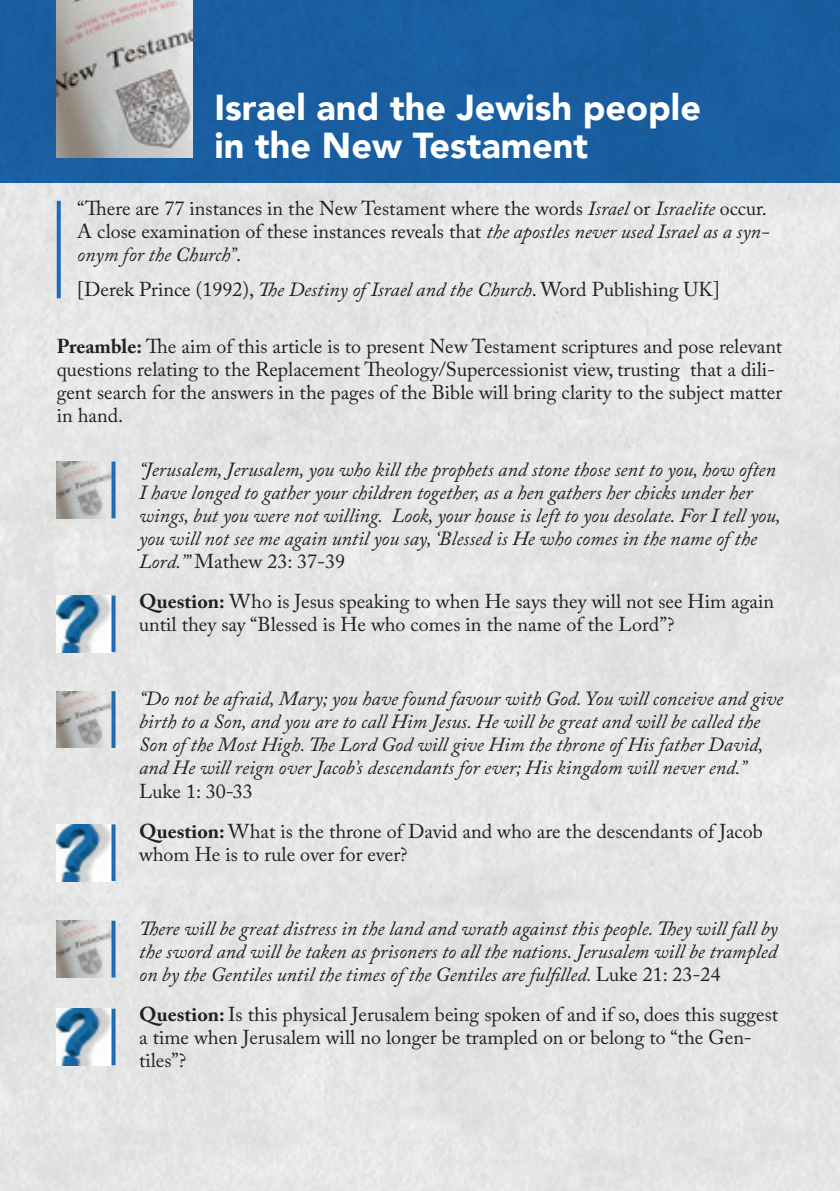
<style>
.page{position:relative;width:840px;height:1191px;background:#fff}
.page>*{position:absolute;margin:0;border:0;box-sizing:border-box;transform-origin:0 0}
.t1{font:900 36px/37.2px "Avenir";color:#fff}
.t2{font:20px/23px "Adobe Caslon Pro";color:#231f20}
.t3{font:italic 20px/23px "Adobe Caslon Pro";color:#231f20}
.s1{font-style:italic}
.s2{font-weight:700}
.s3{font-style:normal}
</style>
<div class="page">
<div style="left:0;top:182px;width:839px;height:1009px;background:#e4e5e4"></div>
<div style="left:0;top:0;width:839px;height:182px;background:#195ea1"></div>
<img style="left:57px;top:461px;width:54px;height:57px">
<img style="left:57px;top:691px;width:54px;height:57px">
<img style="left:57px;top:920px;width:54px;height:57px">
<img style="left:57px;top:595px;width:54px;height:57px">
<img style="left:57px;top:824px;width:54px;height:57px">
<img style="left:57px;top:1008px;width:54px;height:57px">
<svg style="left:57px;top:201px;width:4px;height:97px"></svg>
<svg style="left:111px;top:461px;width:4px;height:57px"></svg>
<svg style="left:111px;top:595px;width:4px;height:57px"></svg>
<svg style="left:111px;top:691px;width:4px;height:57px"></svg>
<svg style="left:111px;top:824px;width:4px;height:57px"></svg>
<svg style="left:111px;top:920px;width:4px;height:57px"></svg>
<svg style="left:111px;top:1008px;width:4px;height:57px"></svg>
<img style="left:57px;top:0;width:136px;height:158px">
<h1 class="t1" style="left:214px;top:88px;width:487px">Israel and the Jewish people in the New Testament</h1>
<p class="t2" style="left:77px;top:197px;width:693px;text-align:justify">“There are 77 instances in the New Testament where the words <span class="s1">Israel</span> or <span class="s1">Israelite</span> occur.<br>A close examination of these instances reveals that <span class="s1">the apostles never used Israel as a syn&shy;onym for the Church”</span>.</p>
<p class="t2" style="left:77px;top:277px;width:643px">[Derek Prince (1992), <span class="s1">The Destiny of Israel and the Church</span>. Word Publishing UK]</p>
<p class="t2" style="left:57px;top:334px;width:726px"><span class="s2">Preamble:</span> The aim of this article is to present New Testament scriptures and pose relevant questions relating to the Replacement Theology/Supercessionist view, trusting that a dili&shy;gent search for the answers in the pages of the Bible will bring clarity to the subject matter in hand.</p>
<p class="t3" style="left:139px;top:458px;width:643px">“Jerusalem, Jerusalem, you who kill the prophets and stone those sent to you, how often I have longed to gather your children together, as a hen gathers her chicks under her wings, but you were not willing. Look, your house is left to you desolate. For I tell you, you will not see me again until you say, ‘Blessed is He who comes in the name of the Lord.’” <span class="s3">Mathew 23: 37-39</span></p>
<p class="t2" style="left:139px;top:590px;width:636px"><span class="s2">Question:</span> Who is Jesus speaking to when He says they will not see Him again until they say “Blessed is He who comes in the name of the Lord”?</p>
<p class="t3" style="left:139px;top:687px;width:645px">“Do not be afraid, Mary; you have found favour with God. You will conceive and give birth to a Son, and you are to call Him Jesus. He will be great and will be called the Son of the Most High. The Lord God will give Him the throne of His father David, and He will reign over Jacob’s descendants for ever; His kingdom will never end.”</p>
<p class="t2" style="left:139px;top:770px;width:625px;line-height:40px">Luke 1: 30-33<br><span class="s2">Question:</span> What is the throne of David and who are the descendants of Jacob</p>
<p class="t2" style="left:139px;top:842px;width:270px">whom He is to rule over for ever?</p>
<p class="t3" style="left:139px;top:916px;width:639px;text-align:justify">There will be great distress in the land and wrath against this people. They will fall by the sword and will be taken as prisoners to all the nations. Jerusalem will be trampled on by the Gentiles until the times of the Gentiles are fulfilled. <span class="s3">Luke 21: 23-24</span></p>
<p class="t2" style="left:139px;top:1002px;width:640px"><span class="s2">Question:</span> Is this physical Jerusalem being spoken of and if so, does this suggest a time when Jerusalem will no longer be trampled on or belong to “the Gen&shy;tiles”?</p>
</div>
